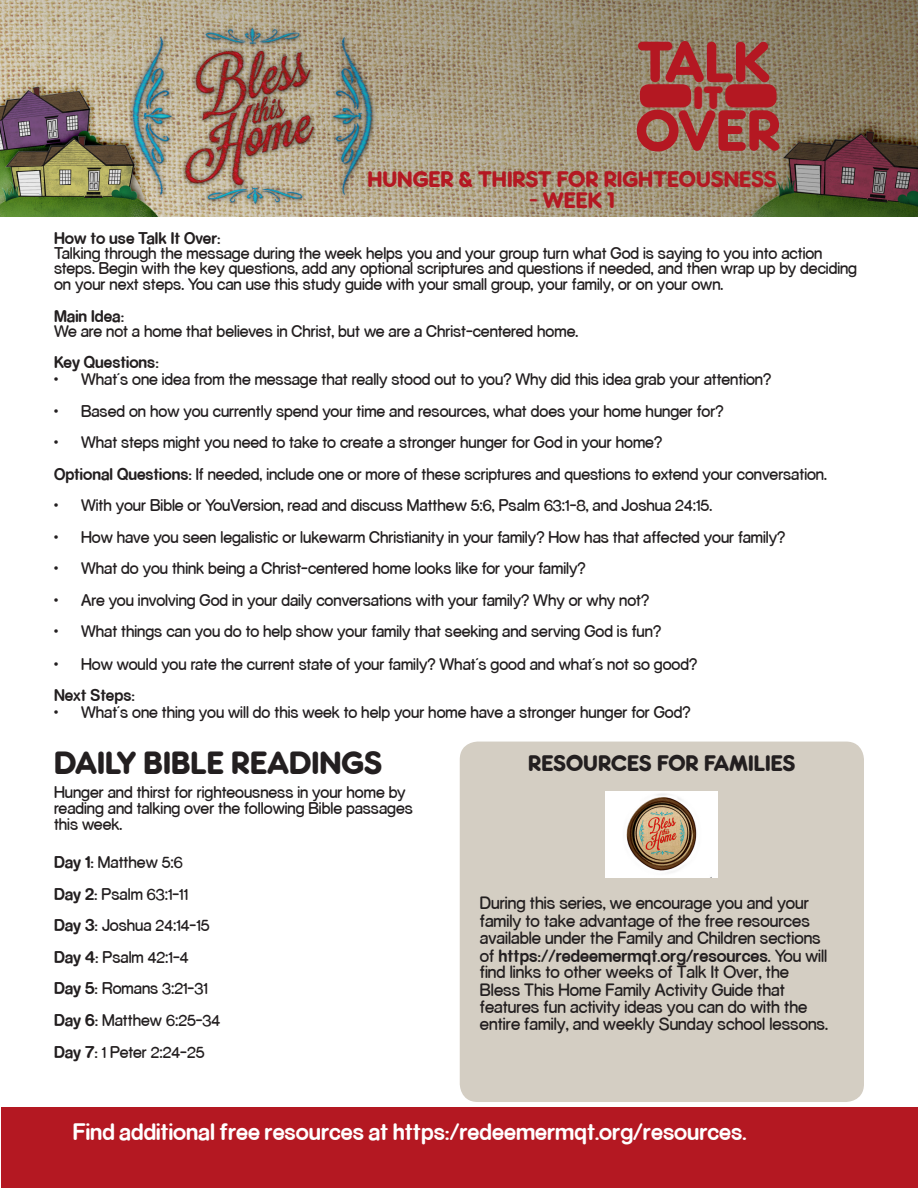
<style>
.page{position:relative;width:918px;height:1188px;background:#fff}
.page>*{position:absolute;margin:0;border:0;box-sizing:border-box;transform-origin:0 0}
.t1{font:54px "Rocko Ultra FLF";color:#b41822}
.t2{font:30px "Rocko Ultra FLF";color:#231f20}
.t3{font:700 30px "Rocko Ultra FLF";color:#b41822}
.t4{font:700 21px "Rocko FLF";color:#fff}
.t5{font:21px "Rocko Ultra FLF";color:#b41822}
.t6{font:21px "Rocko Ultra FLF";color:#231f20}
.t7{font:15.75px/17.5px "Rocko FLF";color:#231f20}
.t8{font:15px/15.5px "Rocko FLF";color:#231f20}
.t9{font:700 15px "Rocko FLF";color:#231f20}
.s1{font-weight:700}
</style>
<div class="page">
<img style="left:0;top:0;width:918px;height:1188px">
<div style="left:640px;top:84px;width:51px;height:23px;background:#b41822;border-radius:9px"></div>
<div style="left:725px;top:84px;width:52px;height:23px;background:#b41822;border-radius:9px"></div>
<div style="left:460px;top:742px;width:404px;height:360px;background:#d4cec3;border-radius:18px"></div>
<img style="left:606px;top:791px;width:112px;height:87px">
<p class="t1" style="left:637px;top:27px;width:134px">TALK</p>
<p class="t3" style="left:693px;top:78px;width:32px">IT</p>
<p class="t1" style="left:636px;top:96px;width:147px">OVER</p>
<p class="t5" style="left:367px;top:166px;width:411px">HUNGER &amp; THIRST FOR RIGHTEOUSNESS</p>
<p class="t5" style="left:529px;top:187px;width:87px">- WEEK 1</p>
<p class="t8" style="left:54px;top:230px;width:805px"><span class="s1">How to use Talk It Over:<br></span>Talking through the message during the week helps you and your group turn what God is saying to you into action steps. Begin with the key questions, add any optional scriptures and questions if needed, and then wrap up by deciding on your next steps. You can use this study guide with your small group, your family, or on your own.</p>
<p class="t8" style="left:54px;top:308px;width:526px;line-height:15px"><span class="s1">Main Idea:<br></span>We are not a home that believes in Christ, but we are a Christ-centered home.</p>
<p class="t9" style="left:54px;top:352px;width:106px">Key Questions:</p>
<p class="t8" style="left:54px;top:372px;width:719px">• What’s one idea from the message that really stood out to you? Why did this idea grab your attention?</p>
<p class="t8" style="left:54px;top:403px;width:671px">• Based on how you currently spend your time and resources, what does your home hunger for?</p>
<p class="t8" style="left:54px;top:435px;width:610px">• What steps might you need to take to create a stronger hunger for God in your home?</p>
<p class="t8" style="left:54px;top:466px;width:774px"><span class="s1">Optional Questions:</span> If needed, include one or more of these scriptures and questions to extend your conversation.</p>
<p class="t8" style="left:54px;top:498px;width:660px">• With your Bible or YouVersion, read and discuss Matthew 5:6, Psalm 63:1-8, and Joshua 24:15.</p>
<p class="t8" style="left:54px;top:529px;width:733px">• How have you seen legalistic or lukewarm Christianity in your family? How has that affected your family?</p>
<p class="t8" style="left:54px;top:561px;width:533px">• What do you think being a Christ-centered home looks like for your family?</p>
<p class="t8" style="left:54px;top:592px;width:597px">• Are you involving God in your daily conversations with your family? Why or why not?</p>
<p class="t8" style="left:54px;top:624px;width:609px">• What things can you do to help show your family that seeking and serving God is fun?</p>
<p class="t8" style="left:54px;top:656px;width:645px">• How would you rate the current state of your family? What’s good and what’s not so good?</p>
<p class="t9" style="left:54px;top:685px;width:83px">Next Steps:</p>
<p class="t8" style="left:54px;top:704px;width:638px">• What’s one thing you will do this week to help your home have a stronger hunger for God?</p>
<p class="t2" style="left:54px;top:744px;width:330px">DAILY BIBLE READINGS</p>
<p class="t8" style="left:54px;top:784px;width:360px">Hunger and thirst for righteousness in your home by reading and talking over the following Bible passages this week.</p>
<p class="t8" style="left:54px;top:855px;width:130px"><span class="s1">Day 1:</span> Matthew 5:6</p>
<p class="t8" style="left:54px;top:886px;width:136px"><span class="s1">Day 2:</span> Psalm 63:1-11</p>
<p class="t8" style="left:54px;top:918px;width:157px"><span class="s1">Day 3:</span> Joshua 24:14-15</p>
<p class="t8" style="left:54px;top:949px;width:136px"><span class="s1">Day 4:</span> Psalm 42:1-4</p>
<p class="t8" style="left:54px;top:981px;width:155px"><span class="s1">Day 5:</span> Romans 3:21-31</p>
<p class="t8" style="left:54px;top:1012px;width:168px"><span class="s1">Day 6:</span> Matthew 6:25-34</p>
<p class="t8" style="left:54px;top:1044px;width:152px"><span class="s1">Day 7:</span> 1 Peter 2:24-25</p>
<p class="t6" style="left:528px;top:750px;width:269px">RESOURCES FOR FAMILIES</p>
<p class="t7" style="left:480px;top:894px;width:349px">During this series, we encourage you and your family to take advantage of the free resources available under the Family and Children sections of <span class="s1">https://redeemermqt.org/resources</span>. You will</p>
<p class="t7" style="left:480px;top:964px;width:350px">find links to other weeks of Talk It Over, the Bless This Home Family Activity Guide that features fun activity ideas you can do with the entire family, and weekly Sunday school lessons.</p>
<p class="t4" style="left:73px;top:1118px;width:675px">Find additional free resources at https:/redeemermqt.org/resources.</p>
</div>
